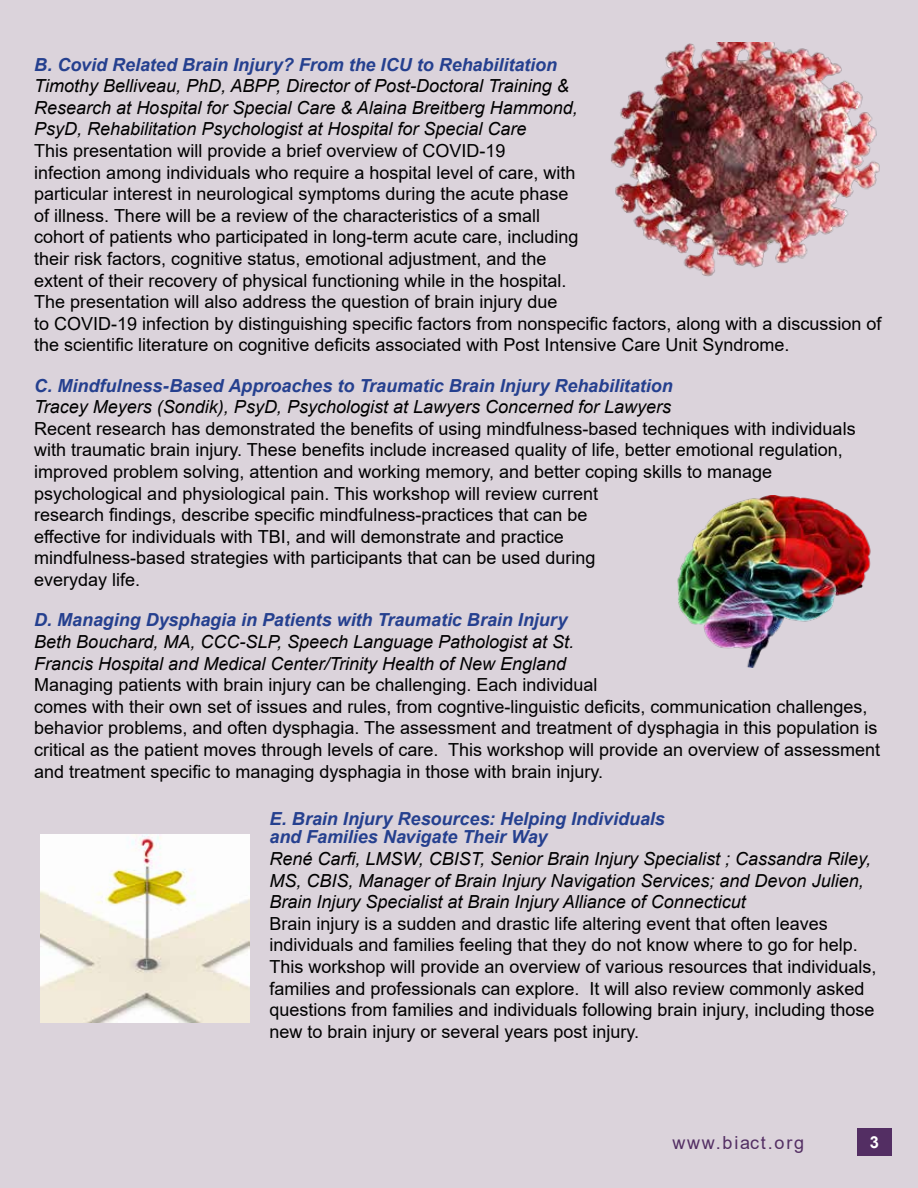
<style>
.page{position:relative;width:918px;height:1188px;background:#dbd3db}
.page>*{position:absolute;margin:0;border:0;box-sizing:border-box;transform-origin:0 0}
.t1{font:18px/21.6px "Arial";color:#000}
.t2{font:italic 18px/21.6px "Arial";color:#000}
.t3{font:italic 700 18px/18.8px "Arial";letter-spacing:-.005em;color:#25408f}
.t4{font:18px "Arial";letter-spacing:.1em;color:#532e63}
.t5{font:700 16.5px "Arial";color:#fff}
</style>
<div class="page">
<div style="left:857px;top:1128px;width:35px;height:28px;background:#532e63"></div>
<img style="left:610px;top:43px;width:270px;height:234px">
<img style="left:677px;top:495px;width:194px;height:173px">
<img style="left:40px;top:835px;width:209px;height:188px">
<p class="t3" style="left:34px;top:55px;width:524px">B. Covid Related Brain Injury? From the ICU to Rehabilitation</p>
<p class="t2" style="left:34px;top:75px;width:545px">Timothy Belliveau, PhD, ABPP, Director of Post-Doctoral Training &amp;<br>Research at Hospital for Special Care &amp; Alaina Breitberg Hammond,<br>PsyD, Rehabilitation Psychologist at Hospital for Special Care</p>
<p class="t1" style="left:34px;top:140px;width:849px">This presentation will provide a brief overview of COVID-19<br>infection among individuals who require a hospital level of care, with<br>particular interest in neurological symptoms during the acute phase<br>of illness. There will be a review of the characteristics of a small<br>cohort of patients who participated in long-term acute care, including<br>their risk factors, cognitive status, emotional adjustment, and the<br>extent of their recovery of physical functioning while in the hospital.<br>The presentation will also address the question of brain injury due<br>to COVID-19 infection by distinguishing specific factors from nonspecific factors, along with a discussion of the scientific literature on cognitive deficits associated with Post Intensive Care Unit Syndrome.</p>
<p class="t3" style="left:34px;top:377px;width:640px">C. Mindfulness-Based Approaches to Traumatic Brain Injury Rehabilitation</p>
<p class="t2" style="left:34px;top:396px;width:638px">Tracey Meyers (Sondik), PsyD, Psychologist at Lawyers Concerned for Lawyers</p>
<p class="t1" style="left:34px;top:418px;width:823px">Recent research has demonstrated the benefits of using mindfulness-based techniques with individuals with traumatic brain injury. These benefits include increased quality of life, better emotional regulation, improved problem solving, attention and working memory, and better coping skills to manage psychological and physiological pain. This workshop will review current<br>research findings, describe specific mindfulness-practices that can be<br>effective for individuals with TBI, and will demonstrate and practice<br>mindfulness-based strategies with participants that can be used during<br>everyday life.</p>
<p class="t3" style="left:34px;top:611px;width:535px">D. Managing Dysphagia in Patients with Traumatic Brain Injury</p>
<p class="t2" style="left:34px;top:631px;width:541px">Beth Bouchard, MA, CCC-SLP, Speech Language Pathologist at St.<br>Francis Hospital and Medical Center/Trinity Health of New England</p>
<p class="t1" style="left:34px;top:674px;width:848px">Managing patients with brain injury can be challenging. Each individual<br>comes with their own set of issues and rules, from cogntive-linguistic deficits, communication challenges, behavior problems, and often dysphagia. The assessment and treatment of dysphagia in this population is critical as the patient moves through levels of care. This workshop will provide an overview of assessment and treatment specific to managing dysphagia in those with brain injury.</p>
<p class="t3" style="left:269px;top:810px;width:397px">E. Brain Injury Resources: Helping Individuals and Families Navigate Their Way</p>
<p class="t2" style="left:269px;top:848px;width:603px">René Carfi, LMSW, CBIST, Senior Brain Injury Specialist ; Cassandra Riley,<br>MS, CBIS, Manager of Brain Injury Navigation Services; and Devon Julien,<br>Brain Injury Specialist at Brain Injury Alliance of Connecticut</p>
<p class="t1" style="left:269px;top:913px;width:609px">Brain injury is a sudden and drastic life altering event that often leaves individuals and families feeling that they do not know where to go for help.<br>This workshop will provide an overview of various resources that individuals, families and professionals can explore. It will also review commonly asked questions from families and individuals following brain injury, including those new to brain injury or several years post injury.</p>
<p class="t4" style="left:672px;top:1130px;width:133px">www.biact.org</p>
<p class="t5" style="left:870px;top:1130px;width:11px">3</p>
</div>
